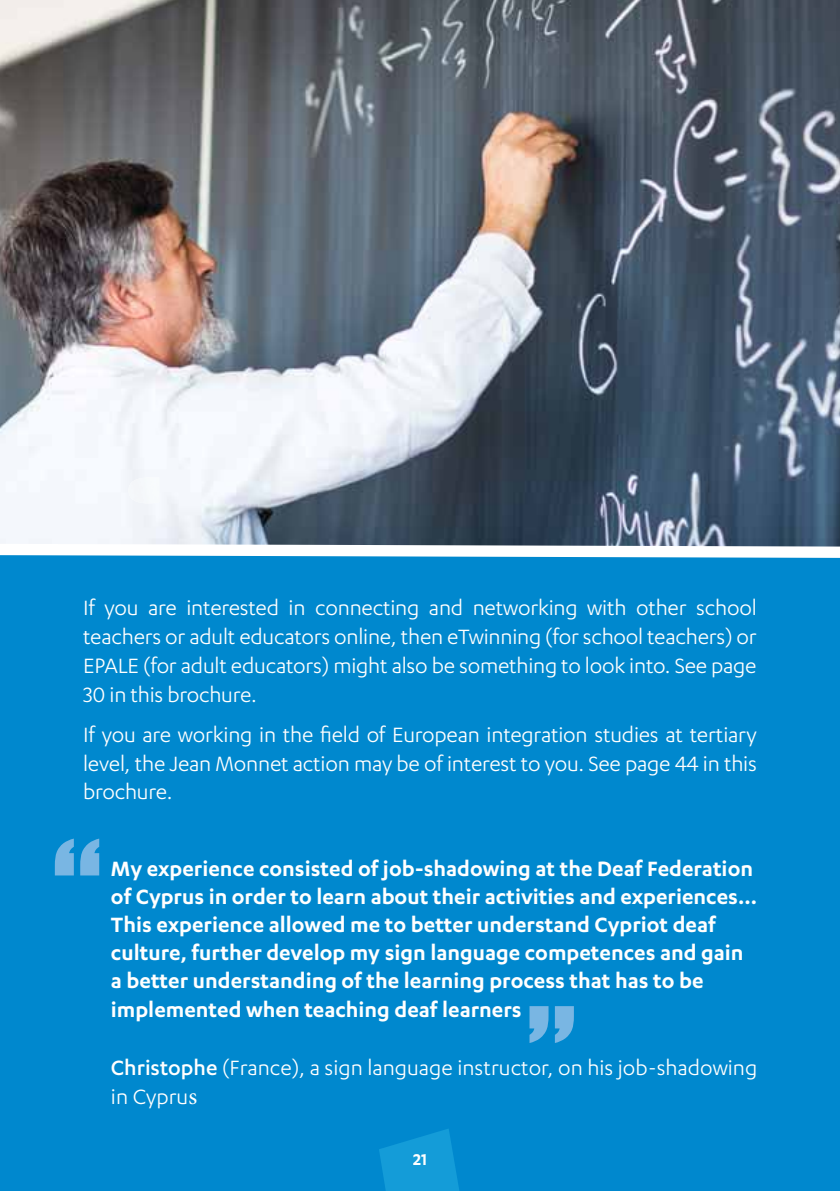
<style>
.page{position:relative;width:840px;height:1191px;background:#fff}
.page>*{position:absolute;margin:0;border:0;box-sizing:border-box;transform-origin:0 0}
.t1{font:144px "Impact";color:#79b6e3}
.t2{font:24px/28.8px "Karbon";letter-spacing:-.01em;color:#fff;text-align:justify}
.t3{font:600 24px/28.2px "Karbon";color:#fff}
.t4{font:600 18px "Karbon";color:#fff}
.s1{font-weight:500}
.s2{font-family:"Minion Pro"}
</style>
<div class="page">
<img style="left:0;top:0;width:839px;height:536px">
<img style="left:128px;top:477px;width:31px;height:26px">
<div style="left:0;top:536px;width:839px;height:655px;background:#0088ce"></div>
<div style="left:55px;top:838px;width:44px;height:37px;background:#0088ce"></div>
<div style="left:529px;top:1006px;width:44px;height:37px;background:#0088ce"></div>
<svg style="left:379px;top:1128px;width:85px;height:63px;background:#0e96d5"></svg>
<div style="left:413px;top:1154px;width:12px;height:11px;background:#149cd8"></div>
<svg style="left:90px;top:1167px;width:12px;height:24px"></svg>
<svg style="left:161px;top:1167px;width:12px;height:24px"></svg>
<p class="t2" style="left:83px;top:595px;width:674px">If you are interested in connecting and networking with other school teachers or adult educators online, then eTwinning (for school teachers) or EPALE (for adult educators) might also be something to look into. See page 30 in this brochure.</p>
<p class="t2" style="left:83px;top:721px;width:674px">If you are working in the field of European integration studies at tertiary level, the Jean Monnet action may be of interest to you. See page 44 in this brochure.</p>
<h1 class="t1" style="left:52px;top:849px;width:51px">“</h1>
<p class="t3" style="left:111px;top:856px;width:647px">My experience consisted of job-shadowing at the Deaf Federation of Cyprus in order to learn about their activities and experiences… This experience allowed me to better understand Cypriot deaf culture, further develop my sign language competences and gain a better understanding of the learning process that has to be implemented when teaching deaf learners</p>
<p class="t2" style="left:111px;top:1054px;width:647px"><span class="s1">Christophe</span> (France), a sign language instructor, on his job-shadowing in Cypru<span class="s2">s</span></p>
<h1 class="t1" style="left:576px;top:1032px;width:51px;rotate:-180deg">“</h1>
<p class="t4" style="left:413px;top:1152px;width:15px">21</p>
</div>
